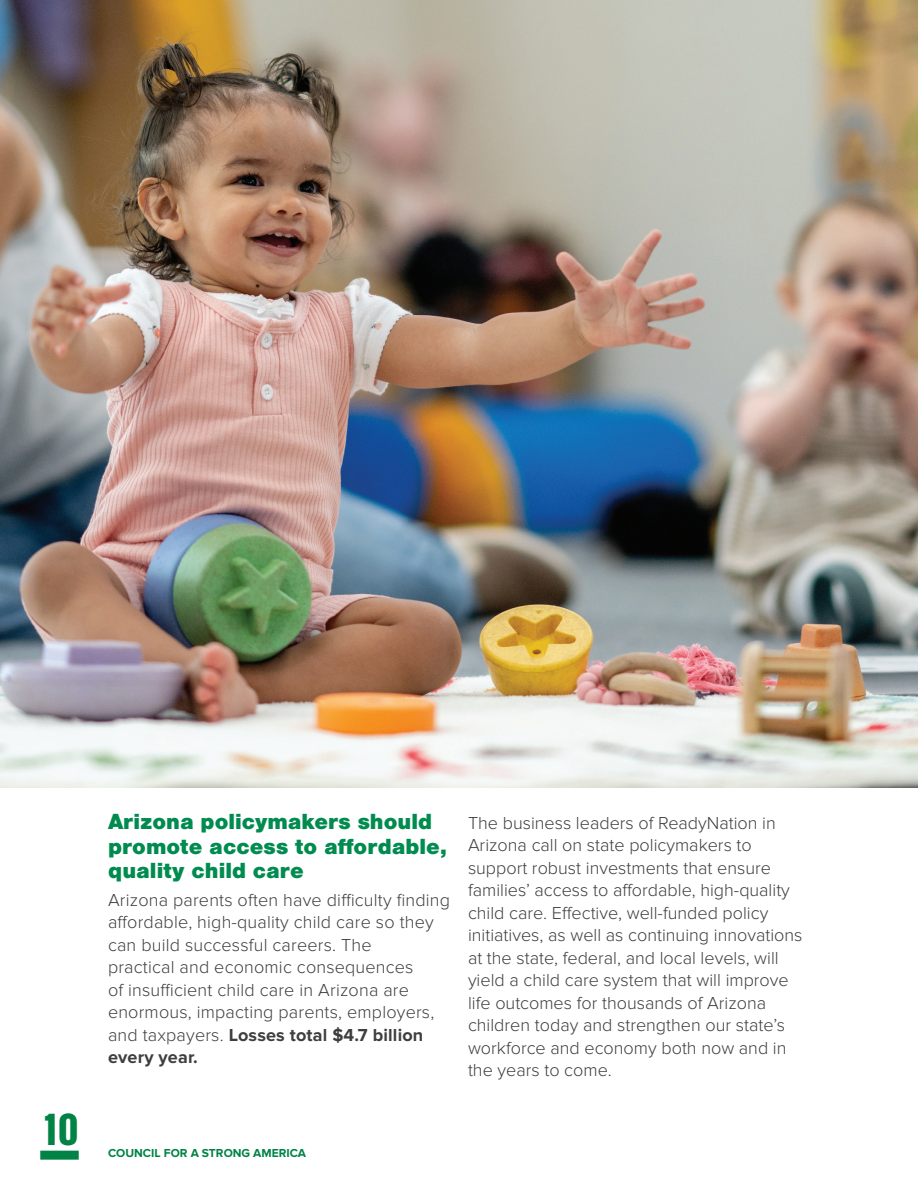
<style>
.page{position:relative;width:918px;height:1188px;background:#fff}
.page>*{position:absolute;margin:0;border:0;box-sizing:border-box;transform-origin:0 0}
.t1{font:900 43.5px "Nimbus San Con L";color:#008345}
.t2{font:900 22.65px/24.3px "Nimbus San";color:#008b4f}
.Body{font:300 18px/22.5px "Proxima Nova";color:#3e3e3f}
.t3{font:700 12px "Proxima Nova";color:#008345}
.s1{font-weight:700}
</style>
<div class="page">
<div style="left:40px;top:1151px;width:39px;height:9px;background:#008345"></div>
<img style="left:0;top:0;width:918px;height:787px">
<h1 class="t1" style="left:41px;top:1097px;width:39px">10</h1>
<h1 class="t2" style="left:108px;top:810px;width:341px">Arizona policymakers should promote access to affordable, quality child care</h1>
<p class="Body" style="left:108px;top:889px;width:344px">Arizona parents often have difficulty finding affordable, high-quality child care so they can build successful careers. The<br>practical and economic consequences<br>of insufficient child care in Arizona are enormous, impacting parents, employers, and taxpayers. <span class="s1">Losses total $4.7 billion every year.</span></p>
<p class="Body" style="left:468px;top:812px;width:336px">The business leaders of ReadyNation in Arizona call on state policymakers to support robust investments that ensure families’ access to affordable, high-quality child care. Effective, well-funded policy initiatives, as well as continuing innovations at the state, federal, and local levels, will yield a child care system that will improve life outcomes for thousands of Arizona children today and strengthen our state’s workforce and economy both now and in the years to come.</p>
<p class="t3" style="left:108px;top:1146px;width:200px">COUNCIL FOR A STRONG AMERICA</p>
</div>
